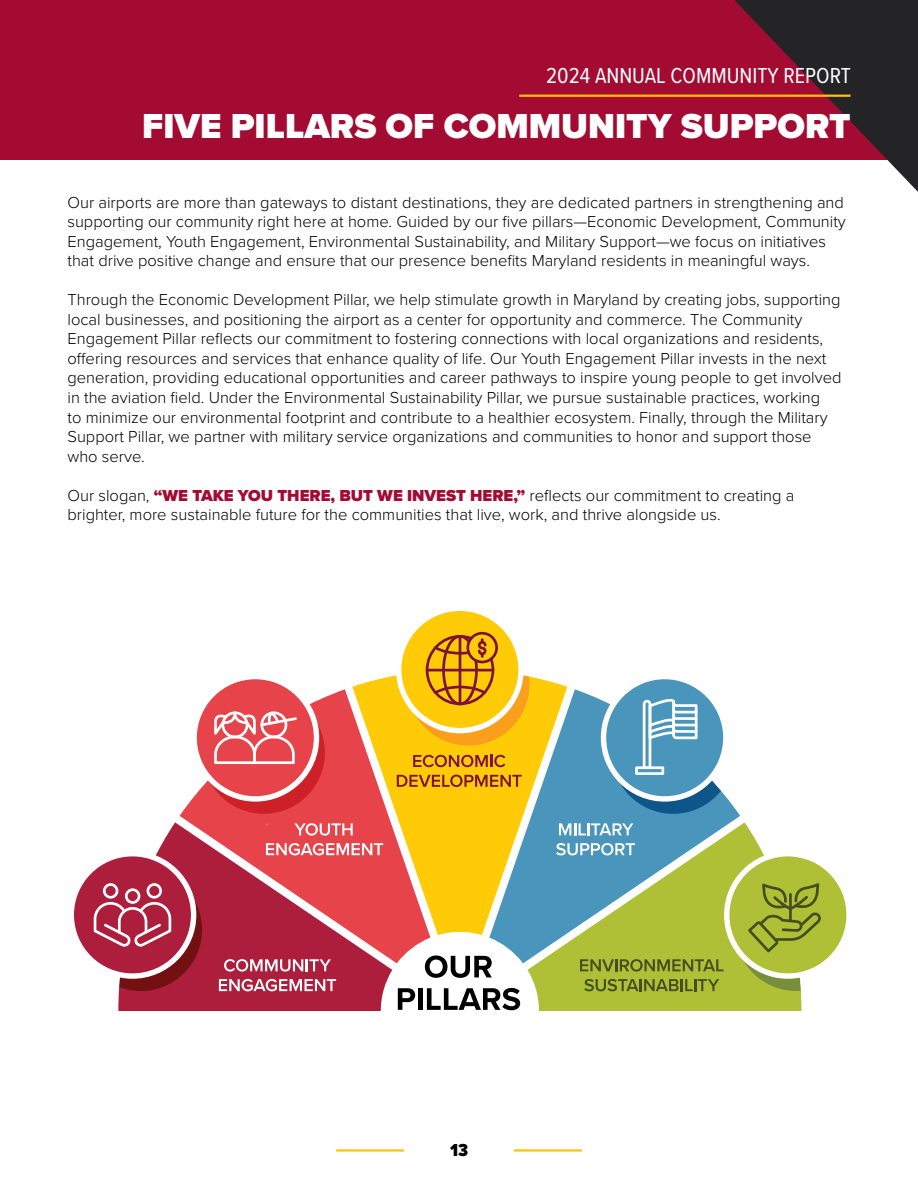
<style>
.page{position:relative;width:918px;height:1188px;background:#fff}
.page>*{position:absolute;margin:0;border:0;box-sizing:border-box;transform-origin:0 0}
.t1{font:900 36px "Proxima Nova";color:#fff}
.t2{font:22.5px "Proxima Nova Cond";color:#fff}
.t3{font:900 18px "Proxima Nova Cond";color:#000}
.t4{font:300 16.5px/19.5px "Proxima Nova";color:#000}
.s1{font-weight:900;color:#a30b33}
</style>
<div class="page">
<div style="left:0;top:0;width:918px;height:160px;background:#a30b33"></div>
<svg style="left:734px;top:0;width:184px;height:192px"></svg>
<hr style="left:519px;top:95px;width:331px;height:2px;background:#fec306">
<svg style="left:527px;top:822px;width:274px;height:189px;fill:#afbf36"></svg>
<svg style="left:180px;top:689px;width:250px;height:274px;fill:#e6444a"></svg>
<svg style="left:118px;top:822px;width:274px;height:189px;fill:#ad1e3d"></svg>
<svg style="left:489px;top:689px;width:251px;height:274px;fill:#4a95bc"></svg>
<svg style="left:352px;top:675px;width:215px;height:260px;fill:#ffcb07"></svg>
<svg style="left:294px;top:823px;width:59px;height:13px"></svg>
<svg style="left:266px;top:843px;width:117px;height:12px"></svg>
<svg style="left:413px;top:755px;width:92px;height:12px"></svg>
<svg style="left:397px;top:775px;width:125px;height:12px"></svg>
<svg style="left:224px;top:959px;width:107px;height:13px"></svg>
<svg style="left:219px;top:979px;width:117px;height:12px"></svg>
<svg style="left:559px;top:823px;width:74px;height:12px"></svg>
<svg style="left:425px;top:955px;width:67px;height:23px"></svg>
<svg style="left:398px;top:988px;width:17px;height:22px"></svg>
<div style="left:418px;top:988px;width:5px;height:22px;background:#000"></div>
<svg style="left:427px;top:988px;width:93px;height:22px"></svg>
<svg style="left:396px;top:611px;width:133px;height:135px"></svg>
<svg style="left:556px;top:843px;width:291px;height:148px"></svg>
<svg style="left:601px;top:679px;width:128px;height:135px"></svg>
<svg style="left:74px;top:851px;width:128px;height:140px"></svg>
<svg style="left:191px;top:679px;width:134px;height:135px"></svg>
<hr style="left:336px;top:1149px;width:68px;height:3px;background:#fbc314">
<hr style="left:514px;top:1149px;width:68px;height:3px;background:#fbc314">
<h2 class="t2" style="left:546px;top:59px;width:306px">2024 ANNUAL COMMUNITY REPORT</h2>
<p class="t1" style="left:142px;top:100px;width:710px">FIVE PILLARS OF COMMUNITY SUPPORT</p>
<p class="t4" style="left:68px;top:192px;width:780px">Our airports are more than gateways to distant destinations, they are dedicated partners in strengthening and supporting our community right here at home. Guided by our five pillars—Economic Development, Community Engagement, Youth Engagement, Environmental Sustainability, and Military Support—we focus on initiatives that drive positive change and ensure that our presence benefits Maryland residents in meaningful ways.</p>
<p class="t4" style="left:68px;top:289px;width:776px">Through the Economic Development Pillar, we help stimulate growth in Maryland by creating jobs, supporting local businesses, and positioning the airport as a center for opportunity and commerce. The Community Engagement Pillar reflects our commitment to fostering connections with local organizations and residents, offering resources and services that enhance quality of life. Our Youth Engagement Pillar invests in the next generation, providing educational opportunities and career pathways to inspire young people to get involved in the aviation field. Under the Environmental Sustainability Pillar, we pursue sustainable practices, working<br>to minimize our environmental footprint and contribute to a healthier ecosystem. Finally, through the Military Support Pillar, we partner with military service organizations and communities to honor and support those who serve.</p>
<p class="t4" style="left:68px;top:484px;width:728px">Our slogan, <span class="s1">“WE TAKE YOU THERE, BUT WE INVEST HERE,”</span> reflects our commitment to creating a brighter, more sustainable future for the communities that live, work, and thrive alongside us.</p>
<p class="t3" style="left:450px;top:1137px;width:19px">13</p>
</div>
